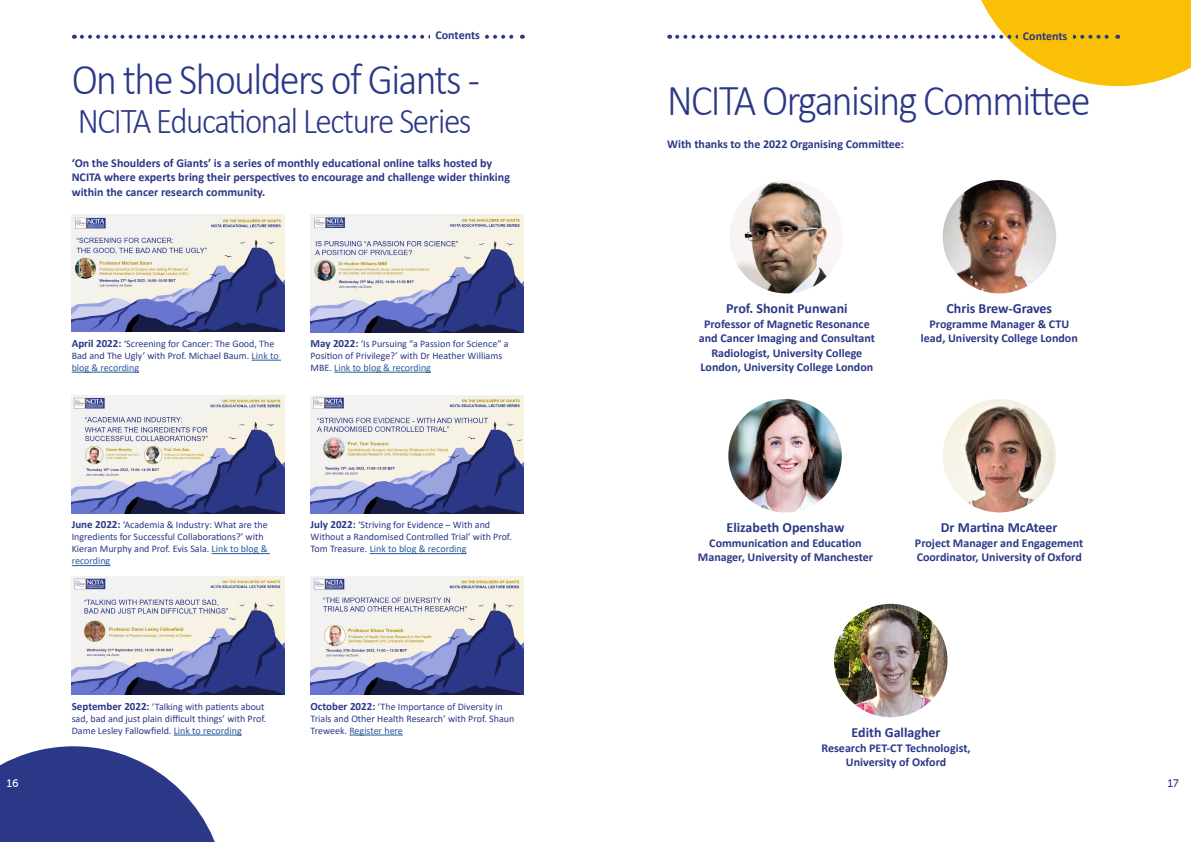
<style>
.page{position:relative;width:1191px;height:842px;background:#fff}
.page>*{position:absolute;margin:0;border:0;box-sizing:border-box;transform-origin:0 0}
.Header_Text{font:300 44.4px "Calibri";letter-spacing:-.04em;color:#2b3887;scale:.9 1}
.Header_Text-2{font:300 36.6px "Calibri";letter-spacing:-.04em;color:#2b3887;scale:.9 1}
.Body_Text{font:700 14px "Calibri";color:#2b3887}
.Body_Text-2{font:700 12px/14.4px "Calibri";color:#2b3887;text-align:center}
.t1{font:11px "Museo Sans Rounded 500";color:#fff}
.t2{font:11px "Museo Sans Rounded 500";color:#2b3887}
.Body_Text-3{font:10px/12px "Calibri";color:#2b3887}
.s1{font-weight:700;font-size:11px}
.s2{color:#275b9b}
</style>
<div class="page">
<img style="left:310px;top:576px;width:214px;height:118px">
<img style="left:72px;top:214px;width:213px;height:118px">
<img style="left:310px;top:214px;width:213px;height:118px">
<img style="left:72px;top:395px;width:213px;height:118px">
<img style="left:310px;top:395px;width:213px;height:118px">
<img style="left:72px;top:576px;width:213px;height:118px">
<svg style="left:252px;top:360px;width:29px;height:1px"></svg>
<hr style="left:72px;top:372px;width:67px;height:1px;background:#275b9b">
<hr style="left:334px;top:372px;width:97px;height:1px;background:#275b9b">
<hr style="left:212px;top:553px;width:58px;height:1px;background:#275b9b">
<hr style="left:72px;top:565px;width:38px;height:1px;background:#275b9b">
<hr style="left:370px;top:553px;width:96px;height:1px;background:#275b9b">
<hr style="left:174px;top:735px;width:68px;height:1px;background:#275b9b">
<hr style="left:349px;top:735px;width:54px;height:1px;background:#275b9b">
<img style="left:729px;top:180px;width:114px;height:113px;border-radius:56px">
<img style="left:942px;top:180px;width:114px;height:113px;border-radius:57px">
<img style="left:942px;top:399px;width:114px;height:113px;border-radius:57px">
<img style="left:728px;top:399px;width:113px;height:113px;border-radius:57px">
<img style="left:834px;top:604px;width:113px;height:113px;border-radius:57px">
<svg style="left:0;top:746px;width:215px;height:96px"></svg>
<svg style="left:82px;top:35px;width:441px;height:4px"></svg>
<svg style="left:677px;top:0;width:514px;height:86px"></svg>
<div style="left:1018px;top:31px;width:54px;height:12px;background:#f9c005"></div>
<div style="left:431px;top:30px;width:54px;height:13px;background:#fff"></div>
<p class="Body_Text-2" style="left:435px;top:28px;width:46px">Contents</p>
<p class="Header_Text" style="left:72px;top:52px;width:455px">On the Shoulders of Giants -</p>
<p class="Header_Text-2" style="left:78px;top:99px;width:439px">NCITA Educational Lecture Series</p>
<p class="Body_Text-2" style="left:72px;top:155px;width:440px;text-align:left">‘On the Shoulders of Giants’ is a series of monthly educational online talks hosted by<br>NCITA where experts bring their perspectives to encourage and challenge wider thinking within the cancer research community.</p>
<p class="Body_Text-3" style="left:72px;top:337px;width:208px"><span class="s1">April 2022:</span> ‘Screening for Cancer: The Good, The<br>Bad and The Ugly’ with Prof. Michael Baum. <span class="s2">Link to blog &amp; recording</span></p>
<p class="Body_Text-3" style="left:310px;top:337px;width:200px"><span class="s1">May 2022:</span> ‘Is Pursuing “a Passion for Science” a<br>Position of Privilege?’ with Dr Heather Williams<br>MBE. <span class="s2">Link to blog &amp; recording</span></p>
<p class="Body_Text-3" style="left:72px;top:519px;width:197px"><span class="s1">June 2022:</span> ‘Academia &amp; Industry: What are the Ingredients for Successful Collaborations?’ with Kieran Murphy and Prof. Evis Sala. <span class="s2">Link to blog &amp; recording</span></p>
<p class="Body_Text-3" style="left:310px;top:519px;width:203px"><span class="s1">July 2022:</span> ‘Striving for Evidence – With and<br>Without a Randomised Controlled Trial’ with Prof.<br>Tom Treasure. <span class="s2">Link to blog &amp; recording</span></p>
<p class="t1" style="left:7px;top:777px;width:13px">16</p>
<p class="Body_Text-3" style="left:72px;top:700px;width:196px"><span class="s1">September 2022:</span> ‘Talking with patients about sad, bad and just plain difficult things’ with Prof.<br>Dame Lesley Fallowfield. <span class="s2">Link to recording</span></p>
<p class="Body_Text-3" style="left:310px;top:700px;width:205px"><span class="s1">October 2022:</span> ‘The Importance of Diversity in<br>Trials and Other Health Research’ with Prof. Shaun<br>Treweek. <span class="s2">Register here</span></p>
<p class="Body_Text-2" style="left:1023px;top:28px;width:46px">Contents</p>
<p class="Header_Text" style="left:667px;top:73px;width:472px">NCITA Organising Committee</p>
<p class="Body_Text-2" style="left:667px;top:137px;width:238px">With thanks to the 2022 Organising Committee:</p>
<p class="Body_Text" style="left:726px;top:299px;width:123px">Prof. Shonit Punwani</p>
<p class="Body_Text-2" style="left:699px;top:316px;width:178px">Professor of Magnetic Resonance and Cancer Imaging and Consultant Radiologist, University College London, University College London</p>
<p class="Body_Text" style="left:946px;top:299px;width:107px">Chris Brew-Graves</p>
<p class="Body_Text-2" style="left:921px;top:316px;width:158px">Programme Manager &amp; CTU lead, University College London</p>
<p class="Body_Text" style="left:726px;top:518px;width:119px">Elizabeth Openshaw</p>
<p class="Body_Text-2" style="left:698px;top:535px;width:177px">Communication and Education<br>Manager, University of Manchester</p>
<p class="Body_Text" style="left:940px;top:518px;width:118px">Dr Martina McAteer</p>
<p class="Body_Text-2" style="left:915px;top:535px;width:170px;text-align:left">Project Manager and Engagement<br>Coordinator, University of Oxford</p>
<p class="Body_Text" style="left:851px;top:723px;width:90px">Edith Gallagher</p>
<p class="Body_Text-2" style="left:821px;top:740px;width:150px">Research PET-CT Technologist,<br>University of Oxford</p>
<p class="t2" style="left:1167px;top:777px;width:12px">17</p>
</div>
